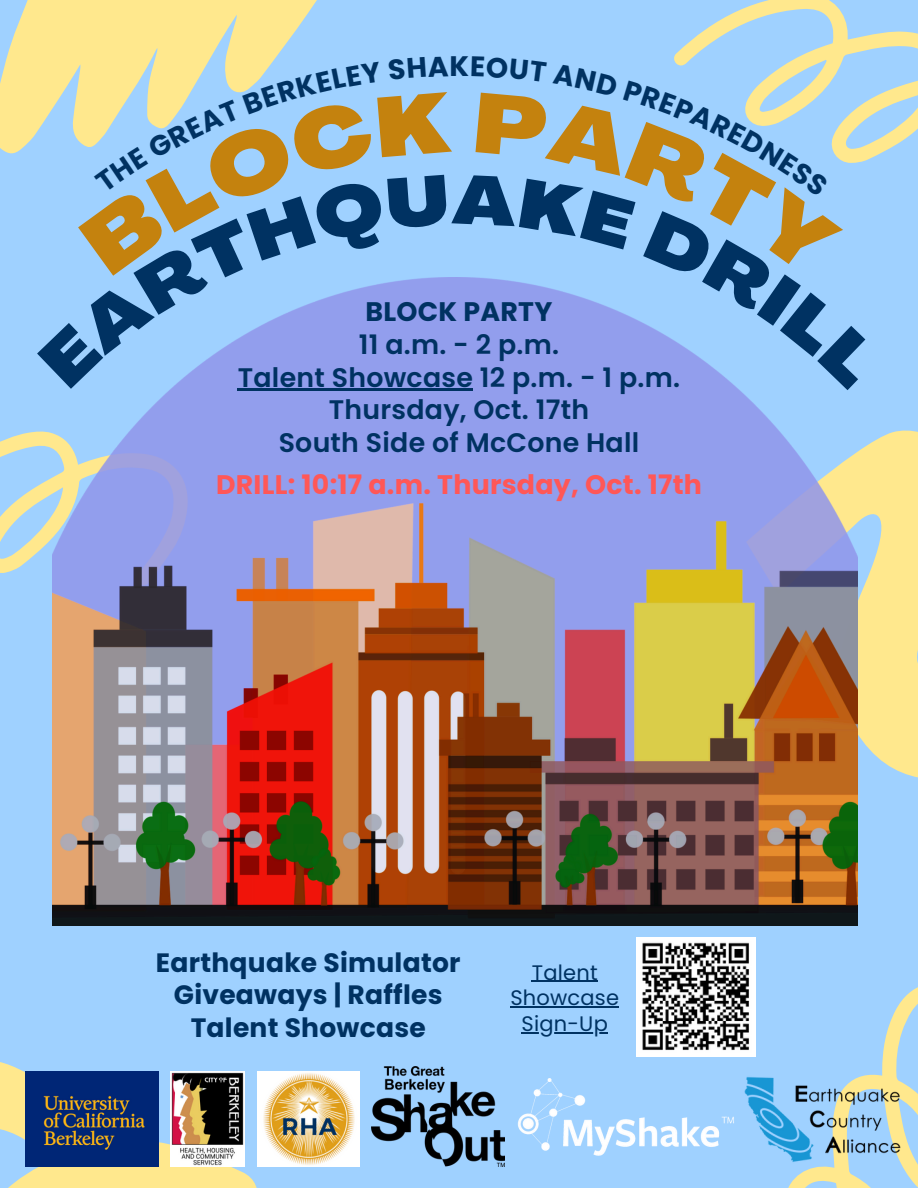
<style>
.page{position:relative;width:918px;height:1188px;background:#9fd1ff}
.page>*{position:absolute;margin:0;border:0;box-sizing:border-box;transform-origin:0 0}
.t1{font:700 28.2px "Poppins";color:#003262}
.t2{font:600 26.85px/32.7px "Poppins";letter-spacing:.01em;color:#003262;text-align:center}
.t3{font:700 26.85px "Poppins";letter-spacing:.01em;color:#ff5757}
.t4{font:700 26.55px/32.7px "Poppins";letter-spacing:.01em;color:#003262;text-align:center}
.t5{font:21px/25.8px "Poppins";letter-spacing:.01em;color:#003262;text-align:center}
.s1{font-weight:700}
</style>
<div class="page">
<svg style="left:858px;top:430px;width:60px;height:348px;background:#f1e49c"></svg>
<svg style="left:0;top:431px;width:52px;height:142px"></svg>
<img style="left:52px;top:390px;width:806px;height:535px">
<svg style="left:0;top:1062px;width:275px;height:126px;fill:#ffe88d"></svg>
<svg style="left:674px;top:0;width:244px;height:153px"></svg>
<svg style="left:0;top:0;width:317px;height:154px;background:#f2e59b"></svg>
<svg style="left:788px;top:987px;width:130px;height:201px"></svg>
<hr style="left:238px;top:389px;width:235px;height:2px;background:#003262">
<img style="left:372px;top:1067px;width:132px;height:100px">
<img style="left:25px;top:1072px;width:134px;height:94px">
<img style="left:171px;top:1072px;width:74px;height:94px">
<img style="left:257px;top:1072px;width:103px;height:94px">
<img style="left:517px;top:1078px;width:209px;height:78px">
<img style="left:726px;top:1072px;width:192px;height:96px">
<img style="left:636px;top:938px;width:120px;height:119px">
<hr style="left:532px;top:981px;width:66px;height:1px;background:#003262">
<hr style="left:510px;top:1007px;width:109px;height:1px;background:#003262">
<hr style="left:522px;top:1032px;width:86px;height:2px;background:#003262">
<svg style="left:37px;top:56px;width:845px;height:334px"></svg>
<p class="t1" style="left:450px;top:47px;width:21px">K</p>
<p class="t2" style="left:238px;top:296px;width:444px"><span class="s1">BLOCK PARTY<br></span>11 a.m. - 2 p.m.<br>Talent Showcase 12 p.m. - 1 p.m.<br>Thursday, Oct. 17th<br>South Side of McCone Hall</p>
<h3 class="t3" style="left:216px;top:465px;width:487px">DRILL: 10:17 a.m. Thursday, Oct. 17th</h3>
<p class="t4" style="left:156px;top:946px;width:306px">Earthquake Simulator<br>Giveaways | Raffles<br>Talent Showcase</p>
<p class="t5" style="left:510px;top:959px;width:110px">Talent<br>Showcase<br>Sign-Up</p>
</div>
